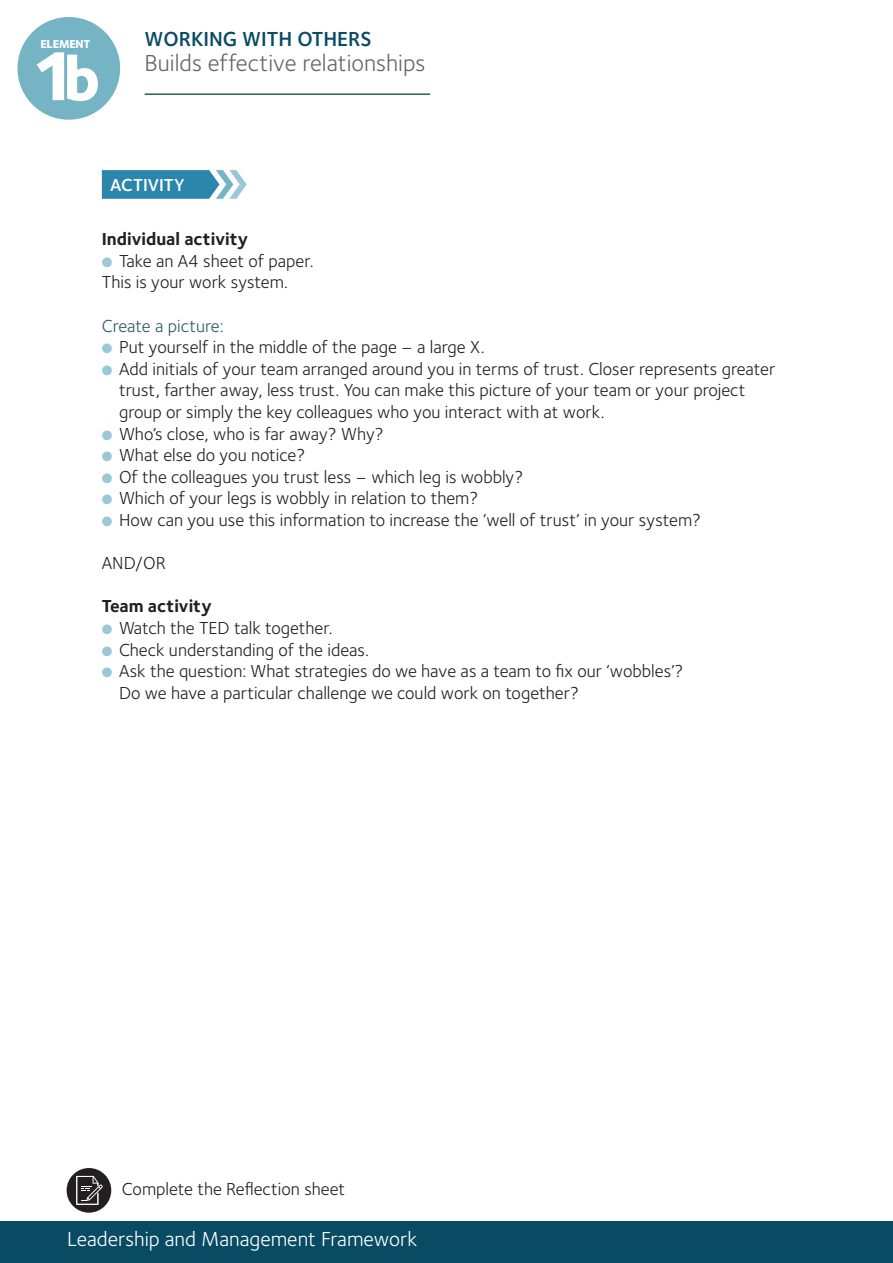
<style>
.page{position:relative;width:893px;height:1263px;background:#fff}
.page>*{position:absolute;margin:0;border:0;box-sizing:border-box;transform-origin:0 0}
.t1{font:800 71.7px "Foundry Sterling";color:#fff}
.t2{font:24px "Foundry Sterling";color:#67676a}
.t3{font:21px "Foundry Sterling";color:#fff}
.t4{font:600 21px "Foundry Sterling";color:#084b63}
.t5{font:18px/21.6px "Foundry Sterling";color:#231f20}
.t6{font:700 18px "Foundry Sterling";color:#231f20}
.t7{font:18px "Foundry Sterling";color:#295b61}
.t8{font:600 18px "Foundry Sterling";color:#fff}
.t9{font:800 12px "Foundry Sterling";letter-spacing:-.02em;color:#fff}
.s1{font-size:63px}
.s2{color:#9bc8d9}
</style>
<div class="page">
<hr style="left:145px;top:93px;width:285px;height:2px;background:#295b61">
<div style="left:17px;top:17px;width:103px;height:103px;background:#75b4c5;border-radius:50%"></div>
<div style="left:67px;top:1168px;width:44px;height:45px;background:#231f20;border-radius:50%"></div>
<svg style="left:76px;top:1176px;width:27px;height:29px"></svg>
<div style="left:0;top:1221px;width:893px;height:42px;background:#084b63"></div>
<svg style="left:102px;top:170px;width:145px;height:29px;background:#519bba"></svg>
<p class="t9" style="left:40px;top:36px;width:51px">ELEMENT</p>
<p class="t1" style="left:30px;top:26px;width:71px">1<span class="s1">b</span></p>
<p class="t4" style="left:145px;top:24px;width:229px">WORKING WITH OTHERS</p>
<p class="t2" style="left:145px;top:46px;width:282px">Builds effective relationships</p>
<p class="t8" style="left:110px;top:173px;width:76px">ACTIVITY</p>
<p class="t6" style="left:102px;top:226px;width:148px">Individual activity</p>
<p class="t5" style="left:102px;top:249px;width:213px"><span class="s2">●</span> Take an A4 sheet of paper.</p>
<p class="t5" style="left:102px;top:271px;width:188px">This is your work system.</p>
<p class="t7" style="left:102px;top:313px;width:123px">Create a picture:</p>
<p class="t5" style="left:102px;top:336px;width:384px"><span class="s2">●</span> Put yourself in the middle of the page – a large X.</p>
<p class="t5" style="left:119px;top:357px;width:658px;text-indent:-17px"><span class="s2">●</span> Add initials of your team arranged around you in terms of trust. Closer represents greater trust, farther away, less trust. You can make this picture of your team or your project group or simply the key colleagues who you interact with at work.</p>
<p class="t5" style="left:102px;top:422px;width:283px"><span class="s2">●</span> Who’s close, who is far away? Why?</p>
<p class="t5" style="left:102px;top:444px;width:205px"><span class="s2">●</span> What else do you notice?</p>
<p class="t5" style="left:102px;top:465px;width:423px"><span class="s2">●</span> Of the colleagues you trust less – which leg is wobbly?</p>
<p class="t5" style="left:102px;top:487px;width:378px"><span class="s2">●</span> Which of your legs is wobbly in relation to them?</p>
<p class="t5" style="left:102px;top:509px;width:601px"><span class="s2">●</span> How can you use this information to increase the ‘well of trust’ in your system?</p>
<p class="t5" style="left:102px;top:552px;width:65px">AND/OR</p>
<p class="t6" style="left:102px;top:594px;width:111px">Team activity</p>
<p class="t5" style="left:102px;top:617px;width:232px"><span class="s2">●</span> Watch the TED talk together.</p>
<p class="t5" style="left:102px;top:638px;width:269px"><span class="s2">●</span> Check understanding of the ideas.</p>
<p class="t5" style="left:119px;top:660px;width:566px;text-indent:-17px"><span class="s2">●</span> Ask the question: What strategies do we have as a team to fix our ‘wobbles’?<br>Do we have a particular challenge we could work on together?</p>
<p class="t5" style="left:122px;top:1177px;width:225px">Complete the Reflection sheet</p>
<p class="t3" style="left:67px;top:1224px;width:352px">Leadership and Management Framework</p>
</div>
